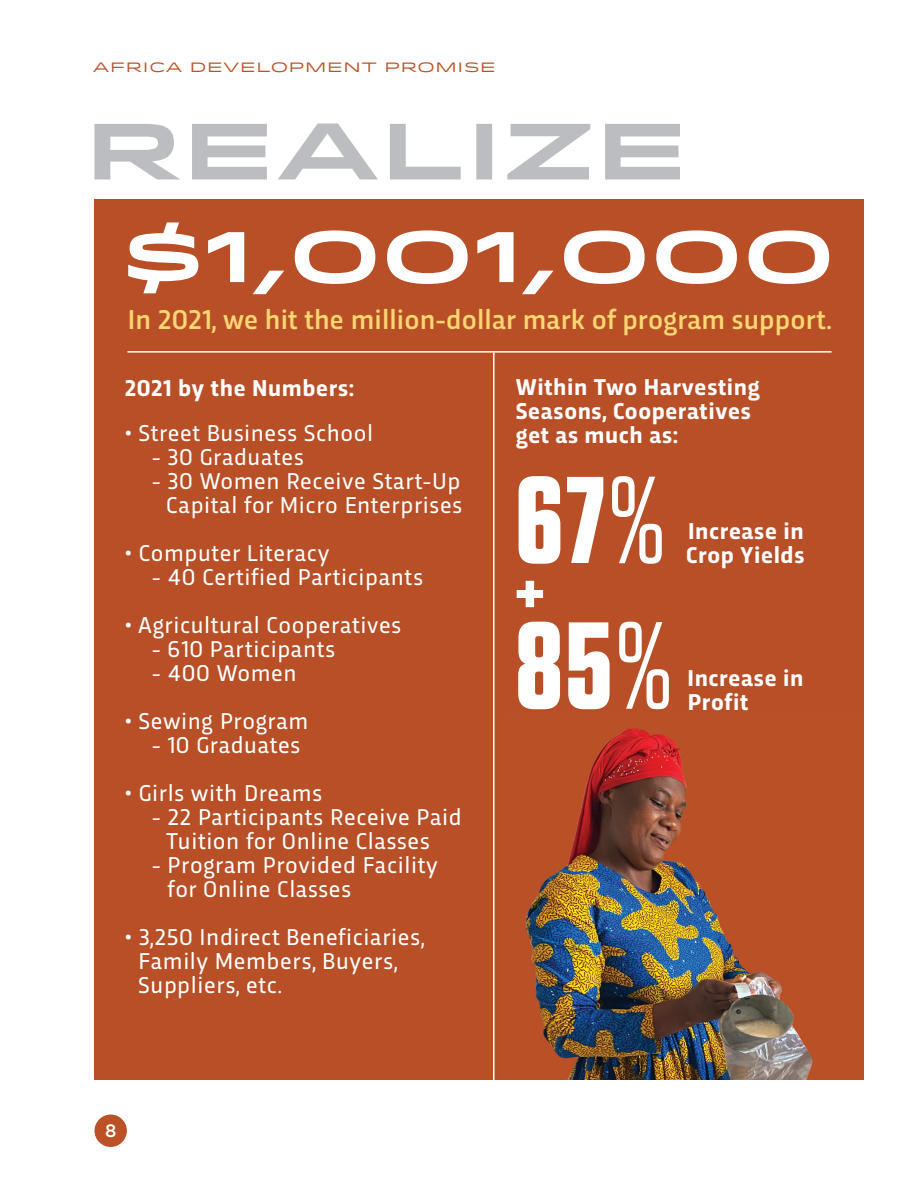
<style>
.page{position:relative;width:918px;height:1188px;background:#fff}
.page>*{position:absolute;margin:0;border:0;box-sizing:border-box;transform-origin:0 0}
.t1{font:700 123px "Tungsten";color:#fff}
.t2{font:700 90px "Tungsten";color:#fff}
.t3{font:500 28.5px "Trasandina";letter-spacing:.005em;color:#fed672}
.t4{font:24px/24px "Trasandina";letter-spacing:.025em;color:#fff}
.t5{font:700 24px/24px "Trasandina";letter-spacing:.025em;color:#fff}
.t6{font:500 18px "Gotham";color:#fff}
.t7{font:13.5px "Idlewild";letter-spacing:.05em;color:#bb5227}
.s1{font-weight:400}
</style>
<div class="page">
<div style="left:94px;top:200px;width:770px;height:880px;background:#b84f26"></div>
<div style="left:95px;top:1115px;width:32px;height:32px;background:#bb5227;border-radius:50%"></div>
<svg style="left:94px;top:124px;width:586px;height:55px"></svg>
<svg style="left:128px;top:222px;width:701px;height:72px"></svg>
<hr style="left:127px;top:351px;width:705px;height:2px;background:#fff">
<hr style="left:493px;top:352px;width:2px;height:738px;background:#fff">
<img style="left:525px;top:727px;width:288px;height:353px">
<p class="t7" style="left:93px;top:57px;width:404px">AFRICA DEVELOPMENT PROMISE</p>
<p class="t3" style="left:128px;top:298px;width:706px">In 2021, we hit the million-dollar mark of program support.</p>
<p class="t5" style="left:125px;top:374px;width:231px">2021 by the Numbers:</p>
<p class="t4" style="left:125px;top:419px;width:250px">• Street Business School</p>
<p class="t4" style="left:152px;top:443px;width:153px">- 30 Graduates</p>
<p class="t4" style="left:152px;top:467px;width:312px;text-align:center">- 30 Women Receive Start-Up<br>Capital for Micro Enterprises</p>
<p class="t4" style="left:125px;top:539px;width:206px">• Computer Literacy</p>
<p class="t4" style="left:152px;top:563px;width:273px">- 40 Certified Participants</p>
<p class="t4" style="left:125px;top:611px;width:278px">• Agricultural Cooperatives</p>
<p class="t4" style="left:152px;top:635px;width:185px">- 610 Participants</p>
<p class="t4" style="left:152px;top:659px;width:146px">- 400 Women</p>
<p class="t4" style="left:125px;top:707px;width:185px">• Sewing Program</p>
<p class="t4" style="left:152px;top:731px;width:150px">- 10 Graduates</p>
<p class="t4" style="left:125px;top:779px;width:199px">• Girls with Dreams</p>
<p class="t4" style="left:166px;top:803px;width:297px;text-indent:-14px">- 22 Participants Receive Paid<br>Tuition for Online Classes</p>
<p class="t4" style="left:168px;top:851px;width:272px;text-indent:-16px">- Program Provided Facility for Online Classes</p>
<p class="t4" style="left:138px;top:923px;width:288px;text-indent:-14px">• 3,250 Indirect Beneficiaries,<br>Family Members, Buyers,<br>Suppliers, etc.</p>
<p class="t6" style="left:105px;top:1119px;width:13px">8</p>
<p class="t5" style="left:516px;top:373px;width:245px">Within Two Harvesting<br>Seasons, Cooperatives get as much as:</p>
<h1 class="t1" style="left:516px;top:455px;width:152px">67<span class="s1">%</span></h1>
<p class="t5" style="left:686px;top:517px;width:120px">Increase in<br>Crop Yields</p>
<h2 class="t2" style="left:516px;top:547px;width:30px">+</h2>
<h1 class="t1" style="left:516px;top:600px;width:159px">85<span class="s1">%</span></h1>
<p class="t5" style="left:688px;top:664px;width:117px">Increase in<br>Profit</p>
</div>
